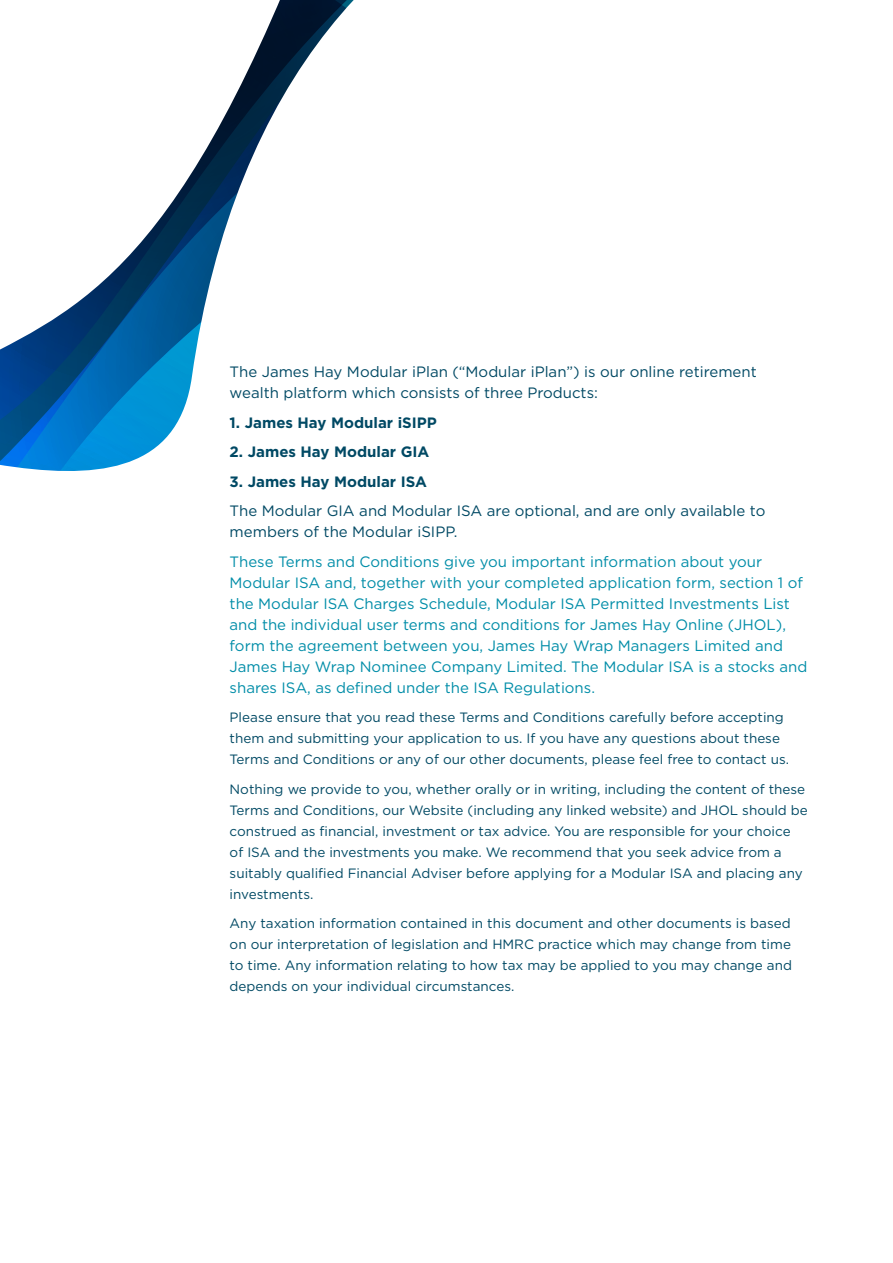
<style>
.page{position:relative;width:893px;height:1263px;background:#fff}
.page>*{position:absolute;margin:0;border:0;box-sizing:border-box;transform-origin:0 0}
.t1{font:15px/21px "Gotham";color:#008da8}
.t2{font:15px/21px "Gotham";color:#004964}
.t3{font:700 15px "Gotham";color:#004964}
.t4{font:13.5px/21px "Gotham";color:#004964}
</style>
<div class="page">
<svg style="left:261px;top:0;width:93px;height:43px"></svg>
<svg style="left:0;top:43px;width:318px;height:428px"></svg>
<p class="t2" style="left:230px;top:361px;width:529px">The James Hay Modular iPlan (“Modular iPlan”) is our online retirement wealth platform which consists of three Products:</p>
<p class="t3" style="left:230px;top:412px;width:209px">1. James Hay Modular iSIPP</p>
<p class="t3" style="left:230px;top:442px;width:201px">2. James Hay Modular GIA</p>
<p class="t3" style="left:230px;top:471px;width:199px">3. James Hay Modular ISA</p>
<p class="t2" style="left:230px;top:500px;width:537px">The Modular GIA and Modular ISA are optional, and are only available to members of the Modular iSIPP.</p>
<p class="t1" style="left:230px;top:551px;width:579px">These Terms and Conditions give you important information about your Modular ISA and, together with your completed application form, section 1 of the Modular ISA Charges Schedule, Modular ISA Permitted Investments List and the individual user terms and conditions for James Hay Online (JHOL), form the agreement between you, James Hay Wrap Managers Limited and James Hay Wrap Nominee Company Limited. The Modular ISA is a stocks and shares ISA, as defined under the ISA Regulations.</p>
<p class="t4" style="left:230px;top:707px;width:561px">Please ensure that you read these Terms and Conditions carefully before accepting them and submitting your application to us. If you have any questions about these<br>Terms and Conditions or any of our other documents, please feel free to contact us.</p>
<p class="t4" style="left:230px;top:778px;width:580px">Nothing we provide to you, whether orally or in writing, including the content of these Terms and Conditions, our Website (including any linked website) and JHOL should be construed as financial, investment or tax advice. You are responsible for your choice<br>of ISA and the investments you make. We recommend that you seek advice from a suitably qualified Financial Adviser before applying for a Modular ISA and placing any investments.</p>
<p class="t4" style="left:230px;top:913px;width:564px;text-align:justify">Any taxation information contained in this document and other documents is based on our interpretation of legislation and HMRC practice which may change from time to time. Any information relating to how tax may be applied to you may change and depends on your individual circumstances.</p>
</div>
